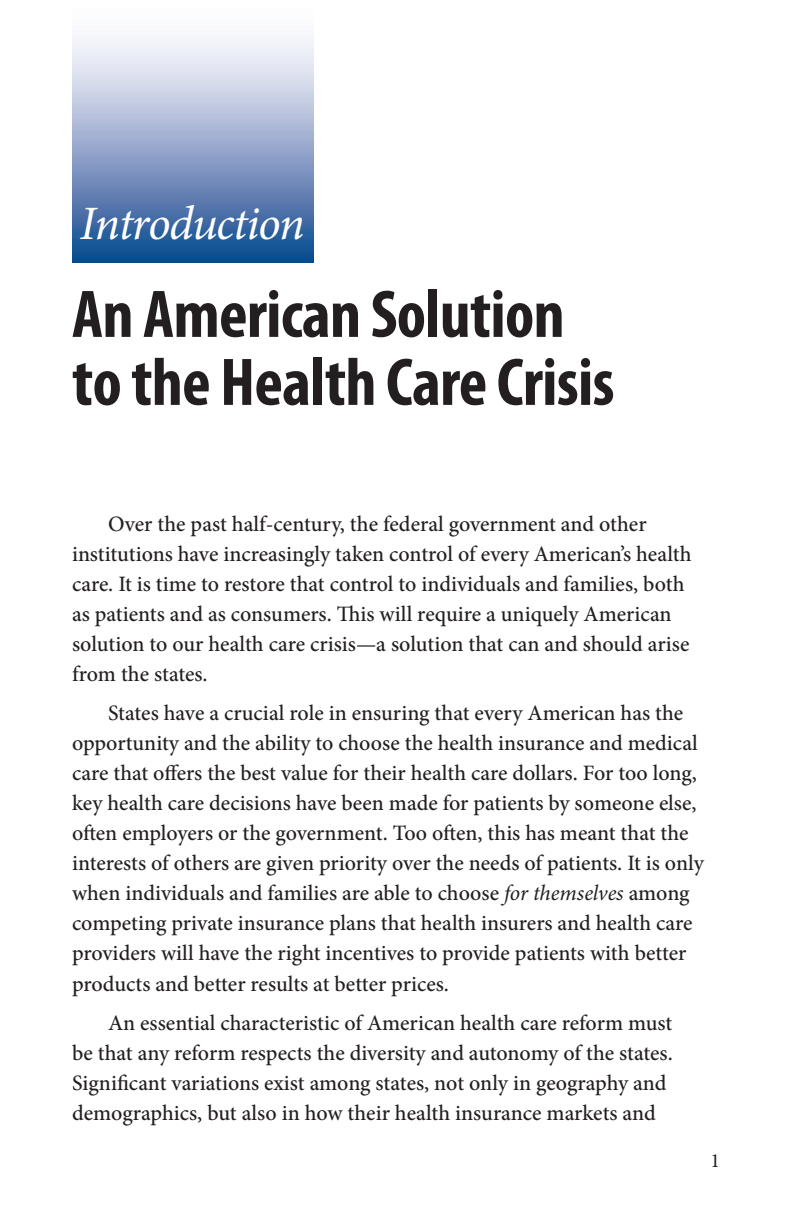
<style>
.page{position:relative;width:792px;height:1224px;background:#fff}
.page>*{position:absolute;margin:0;border:0;box-sizing:border-box;transform-origin:0 0}
.t1{font:700 condensed 68px/68px "Myriad Pro";letter-spacing:-.01em;color:#231f20}
.t2{font:italic 48px "Minion Pro";letter-spacing:-.03em;color:#fff}
.t3{font:500 22px/30px "Minion Pro";color:#231f20}
.t4{font:20px "Minion Pro";color:#231f20}
.s1{font-weight:400;font-style:italic}
</style>
<div class="page">
<svg style="left:72px;top:36px;width:242px;height:227px;background:#8da4c9"></svg>
<h2 class="t2" style="left:80px;top:191px;width:226px">Introduction</h2>
<h1 class="t1" style="left:72px;top:279px;width:544px">An American Solution to the Health Care Crisis</h1>
<p class="t3" style="left:72px;top:509px;width:621px;text-indent:36px">Over the past half-century, the federal government and other institutions have increasingly taken control of every American’s health care. It is time to restore that control to individuals and families, both as patients and as consumers. This will require a uniquely American solution to our health care crisis—a solution that can and should arise from the states.</p>
<p class="t3" style="left:72px;top:698px;width:633px;text-indent:36px">States have a crucial role in ensuring that every American has the opportunity and the ability to choose the health insurance and medical care that offers the best value for their health care dollars. For too long, key health care decisions have been made for patients by someone else, often employers or the government. Too often, this has meant that the interests of others are given priority over the needs of patients. It is only when individuals and families are able to choose <span class="s1">for themselves</span> among competing private insurance plans that health insurers and health care providers will have the right incentives to provide patients with better products and better results at better prices.</p>
<p class="t3" style="left:72px;top:1008px;width:602px;text-indent:36px">An essential characteristic of American health care reform must be that any reform respects the diversity and autonomy of the states.<br>Significant variations exist among states, not only in geography and demographics, but also in how their health insurance markets and</p>
<p class="t4" style="left:710px;top:1147px;width:11px">1</p>
</div>
